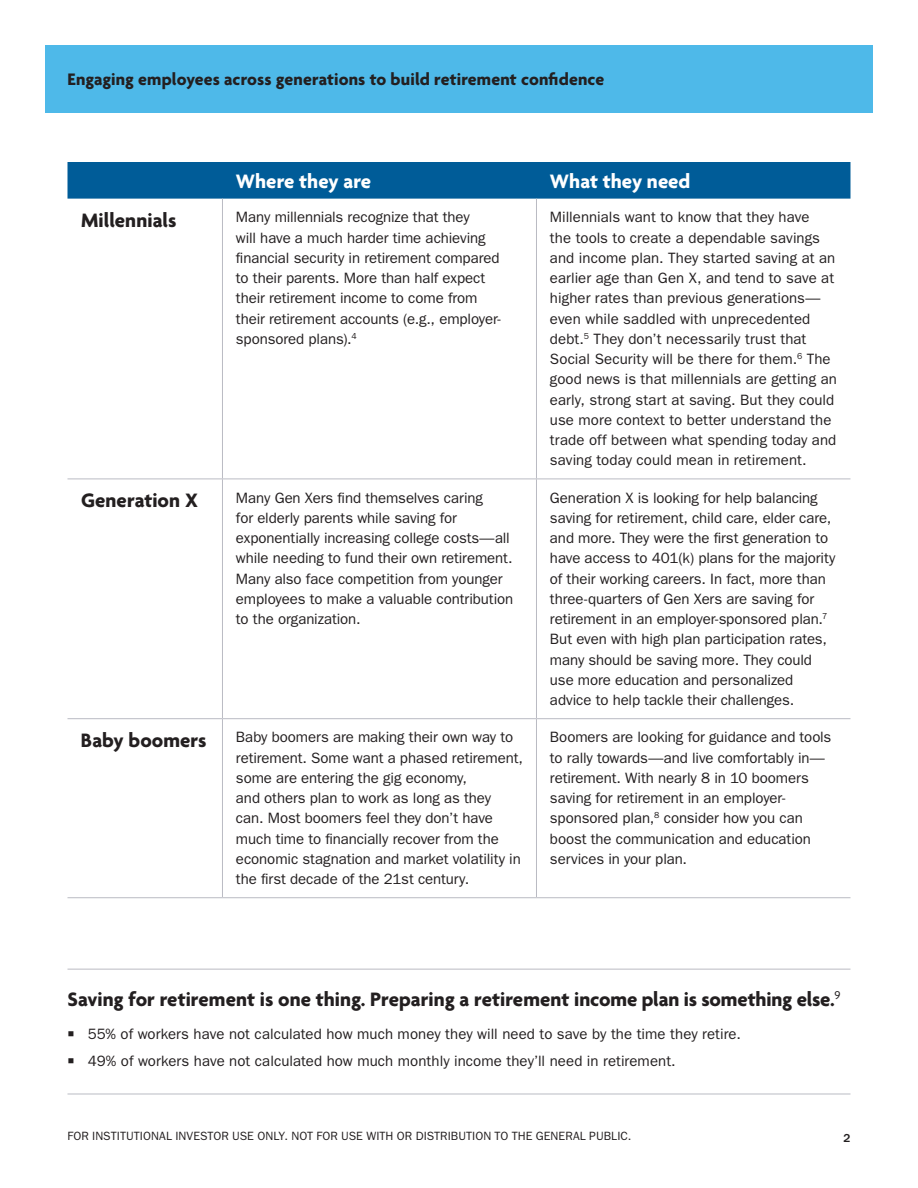
<style>
.page{position:relative;width:918px;height:1188px;background:#fff}
.page>*{position:absolute;margin:0;border:0;box-sizing:border-box;transform-origin:0 0}
._12A_Callout_Subhead{font:700 21px "Agenda";letter-spacing:-.005em;color:#231f20}
._12A_Callout_Subhead-2{font:700 21px "Agenda";color:#fff}
._5B_Page_Subtitle__A{font:700 21px "Agenda";letter-spacing:.005em;color:#231f20}
._9A_Bullet_Text__FG{font:700 21px "Agenda";color:#231f20}
._4A_Headline__AB_48{font:700 18px "Agenda";letter-spacing:.005em;color:#231f20}
._7A_Body_Text__FG_10{font:15px/20.2px "ITC Franklin Gothic Std";letter-spacing:-.005em;color:#231f20}
._16A_Legal__FG_8_9{font:12px "ITC Franklin Gothic Std";letter-spacing:.005em;color:#231f20}
.t1{font:500 12px "ITC Franklin Gothic Std";color:#231f20}
</style>
<div class="page">
<div style="left:45px;top:45px;width:828px;height:67px;background:#4eb9e9"></div>
<hr style="left:68px;top:969px;width:782px;height:1px;background:#babbc3">
<hr style="left:68px;top:1094px;width:782px;height:1px;background:#babbc3">
<div style="left:68px;top:162px;width:782px;height:37px;background:#005c98"></div>
<hr style="left:222px;top:199px;width:1px;height:280px;background:#babbc3">
<hr style="left:536px;top:199px;width:1px;height:280px;background:#babbc3">
<hr style="left:68px;top:479px;width:154px;height:1px;background:#babbc3">
<hr style="left:222px;top:479px;width:314px;height:1px;background:#babbc3">
<hr style="left:222px;top:479px;width:1px;height:239px;background:#babbc3">
<hr style="left:536px;top:479px;width:314px;height:1px;background:#babbc3">
<hr style="left:536px;top:479px;width:1px;height:239px;background:#babbc3">
<hr style="left:68px;top:718px;width:154px;height:1px;background:#babbc3">
<hr style="left:222px;top:718px;width:314px;height:1px;background:#babbc3">
<hr style="left:222px;top:719px;width:1px;height:178px;background:#babbc3">
<hr style="left:536px;top:718px;width:314px;height:1px;background:#babbc3">
<hr style="left:536px;top:719px;width:1px;height:178px;background:#babbc3">
<hr style="left:68px;top:897px;width:154px;height:1px;background:#babbc3">
<hr style="left:222px;top:897px;width:314px;height:1px;background:#babbc3">
<hr style="left:536px;top:897px;width:314px;height:1px;background:#babbc3">
<p class="_4A_Headline__AB_48" style="left:68px;top:69px;width:538px">Engaging employees across generations to build retirement confidence</p>
<p class="_12A_Callout_Subhead-2" style="left:236px;top:170px;width:137px">Where they are</p>
<p class="_12A_Callout_Subhead-2" style="left:550px;top:170px;width:142px">What they need</p>
<p class="_9A_Bullet_Text__FG" style="left:81px;top:209px;width:97px">Millennials</p>
<p class="_7A_Body_Text__FG_10" style="left:236px;top:207px;width:266px">Many millennials recognize that they<br>will have a much harder time achieving financial security in retirement compared to their parents. More than half expect their retirement income to come from their retirement accounts (e.g., employer&shy;sponsored plans).<sup>4</sup></p>
<p class="_7A_Body_Text__FG_10" style="left:550px;top:207px;width:289px">Millennials want to know that they have<br>the tools to create a dependable savings and income plan. They started saving at an earlier age than Gen X, and tend to save at higher rates than previous generations— even while saddled with unprecedented debt.<sup>5</sup> They don’t necessarily trust that Social Security will be there for them.<sup>6</sup> The good news is that millennials are getting an early, strong start at saving. But they could use more context to better understand the trade off between what spending today and saving today could mean in retirement.</p>
<p class="_5B_Page_Subtitle__A" style="left:81px;top:489px;width:119px">Generation X</p>
<p class="_7A_Body_Text__FG_10" style="left:236px;top:488px;width:279px">Many Gen Xers find themselves caring<br>for elderly parents while saving for exponentially increasing college costs—all while needing to fund their own retirement.<br>Many also face competition from younger employees to make a valuable contribution to the organization.</p>
<p class="_7A_Body_Text__FG_10" style="left:550px;top:488px;width:287px">Generation X is looking for help balancing saving for retirement, child care, elder care, and more. They were the first generation to have access to 401(k) plans for the majority of their working careers. In fact, more than three-quarters of Gen Xers are saving for retirement in an employer-sponsored plan.<sup>7<br></sup>But even with high plan participation rates, many should be saving more. They could use more education and personalized advice to help tackle their challenges.</p>
<p class="_5B_Page_Subtitle__A" style="left:81px;top:729px;width:127px">Baby boomers</p>
<p class="_7A_Body_Text__FG_10" style="left:236px;top:727px;width:289px">Baby boomers are making their own way to retirement. Some want a phased retirement, some are entering the gig economy,<br>and others plan to work as long as they<br>can. Most boomers feel they don’t have much time to financially recover from the economic stagnation and market volatility in the first decade of the 21st century.</p>
<p class="_7A_Body_Text__FG_10" style="left:550px;top:727px;width:283px">Boomers are looking for guidance and tools to rally towards—and live comfortably in— retirement. With nearly 8 in 10 boomers saving for retirement in an employer&shy;sponsored plan,<sup>8</sup> consider how you can boost the communication and education services in your plan.</p>
<p class="_12A_Callout_Subhead" style="left:68px;top:988px;width:775px">Saving for retirement is one thing. Preparing a retirement income plan is something else.<sup>9</sup></p>
<p class="_7A_Body_Text__FG_10" style="left:88px;top:1024px;width:655px">55% of workers have not calculated how much money they will need to save by the time they retire.</p>
<p class="_7A_Body_Text__FG_10" style="left:88px;top:1051px;width:589px">49% of workers have not calculated how much monthly income they’ll need in retirement.</p>
<p class="_16A_Legal__FG_8_9" style="left:68px;top:1129px;width:565px">FOR INSTITUTIONAL INVESTOR USE ONLY. NOT FOR USE WITH OR DISTRIBUTION TO THE GENERAL PUBLIC.</p>
<p class="t1" style="left:843px;top:1131px;width:9px">2</p>
</div>
